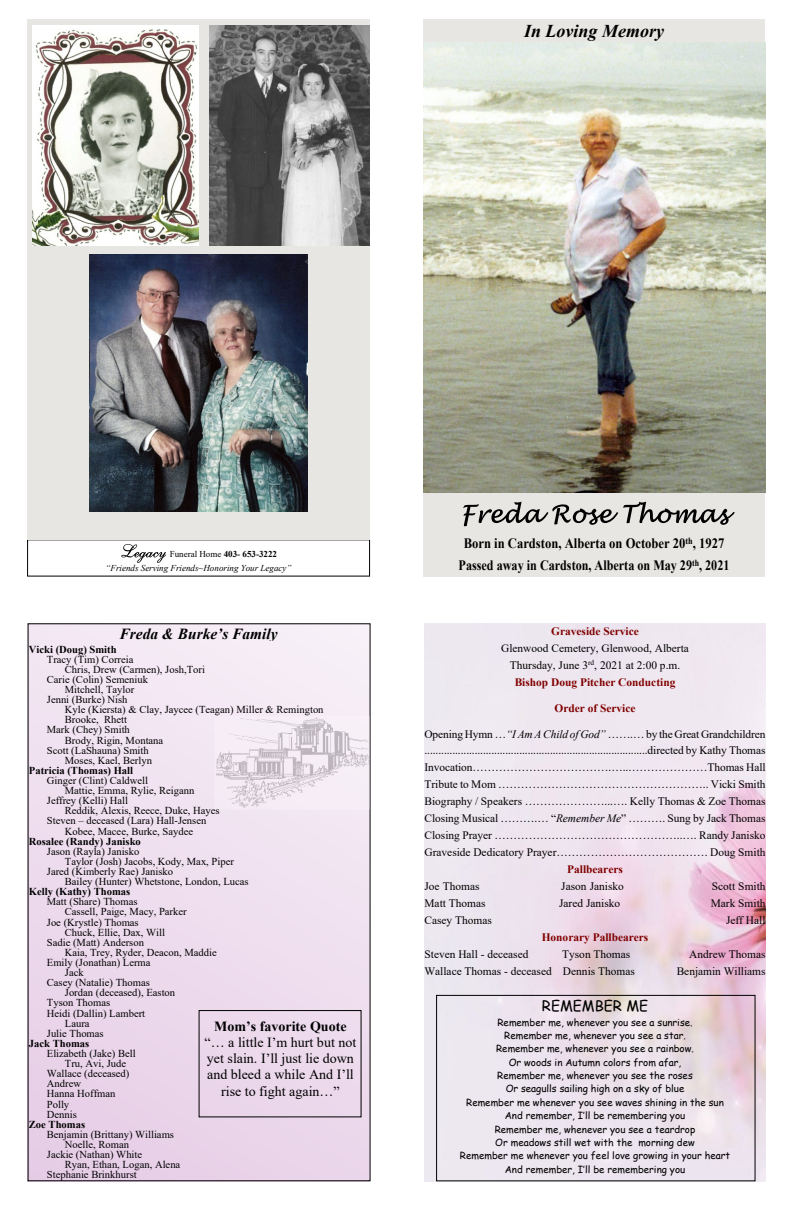
<style>
.page{position:relative;width:792px;height:1224px;background:#fff}
.page>*{position:absolute;margin:0;border:0;box-sizing:border-box;transform-origin:0 0}
.t1{font:italic 700 18px "Times New Roman";color:#000}
.t2{font:italic 700 15.4px "Times New Roman";color:#000}
.t3{font:14.5px "Comic Sans MS";color:#000}
.t4{font:700 14.3px/22.2px "Times New Roman";color:#000;text-align:center;scale:.88 1}
.t5{font:14px/16.1px "Times New Roman";color:#000;text-align:center}
.t6{font:700 14px "Times New Roman";color:#000}
.t7{font:11.4px/17px "Times New Roman";color:#000;text-align:center}
.t8{font:700 11.4px "Times New Roman";color:#800000}
.t9{font:10.6px "Times New Roman";color:#000}
.t10{font:700 10.6px "Times New Roman";color:#000}
.t11{font:9.8px/13.4px "Comic Sans MS";color:#000;text-align:center}
.t12{font:italic 9px/14px "Times New Roman";color:#000}
.s1{font-style:normal}
.s2{font-weight:700;font-style:normal}
.s3{font-weight:700;color:#800000}
.s4{font-style:italic}
</style>
<div class="page">
<div style="left:423px;top:19px;width:342px;height:558px;background:#e7e6e3"></div>
<svg style="left:121px;top:544px;width:45px;height:19px"></svg>
<div style="left:27px;top:19px;width:343px;height:520px;background:#e7e6e3"></div>
<svg style="left:463px;top:502px;width:272px;height:24px"></svg>
<img style="left:424px;top:43px;width:342px;height:450px">
<img style="left:32px;top:25px;width:167px;height:221px">
<img style="left:210px;top:25px;width:159px;height:221px">
<img style="left:89px;top:255px;width:219px;height:257px">
<div style="left:28px;top:623px;width:342px;height:558px;background:linear-gradient(to bottom,#f5ecf5,#e7d0e7)"></div>
<img style="left:425px;top:624px;width:341px;height:557px">
<img style="left:214px;top:717px;width:156px;height:92px">
<div style="left:199px;top:1010px;width:163px;height:107px;border:1px solid #000"></div>
<div style="left:436px;top:995px;width:320px;height:186px;border:1px solid #000"></div>
<h1 class="t1" style="left:524px;top:25px;width:142px">In Loving Memory</h1>
<p class="t12" style="left:106px;top:548px;width:188px;text-indent:64px"><span class="s1">Funeral Home</span> <span class="s2">403- 653-3222 </span>“Friends Serving Friends~Honoring Your Legacy”</p>
<h3 class="t4" style="left:459px;top:533px;width:309px">Born in Cardston, Alberta on October 20<sup>th</sup>, 1927<br>Passed away in Cardston, Alberta on May 29<sup>th</sup>, 2021</h3>
<h2 class="t2" style="left:120px;top:628px;width:159px">Freda &amp; Burke’s Family</h2>
<p class="t8" style="left:551px;top:627px;width:89px">Graveside Service</p>
<p class="t7" style="left:501px;top:641px;width:189px">Glenwood Cemetery, Glenwood, Alberta<br>Thursday, June 3<sup>rd</sup>, 2021 at 2:00 p.m.<br><span class="s3">Bishop Doug Pitcher Conducting</span></p>
<p class="t8" style="left:555px;top:704px;width:83px">Order of Service</p>
<p class="t7" style="left:425px;top:726px;width:343px;text-align:justify">Opening Hymn …<span class="s4">“I Am A Child of God”</span> …….… by the Great Grandchildren ................................................................................directed by Kathy Thomas Invocation……………………………….…..…………………Thomas Hall Tribute to Mom ……………………………………………….. Vicki Smith Biography / Speakers …………………...…. Kelly Thomas &amp; Zoe Thomas Closing Musical ……….… “<span class="s4">Remember Me</span>” ………. Sung by Jack Thomas Closing Prayer …………………………………………..…. Randy Janisko Graveside Dedicatory Prayer…………………………………. Doug Smith</p>
<p class="t8" style="left:567px;top:866px;width:57px">Pallbearers</p>
<p class="t7" style="left:425px;top:879px;width:56px">Joe Thomas</p>
<p class="t7" style="left:561px;top:879px;width:64px">Jason Janisko</p>
<p class="t7" style="left:712px;top:879px;width:55px">Scott Smith</p>
<p class="t7" style="left:425px;top:896px;width:63px">Matt Thomas</p>
<p class="t7" style="left:559px;top:896px;width:63px">Jared Janisko</p>
<p class="t7" style="left:711px;top:896px;width:56px">Mark Smith</p>
<p class="t7" style="left:425px;top:913px;width:69px">Casey Thomas</p>
<p class="t7" style="left:726px;top:913px;width:41px">Jeff Hall</p>
<p class="t8" style="left:542px;top:933px;width:108px">Honorary Pallbearers</p>
<p class="t7" style="left:425px;top:947px;width:105px">Steven Hall - deceased</p>
<p class="t7" style="left:562px;top:947px;width:70px">Tyson Thomas</p>
<p class="t7" style="left:689px;top:947px;width:78px">Andrew Thomas</p>
<p class="t7" style="left:425px;top:964px;width:212px">Wallace Thomas - deceased Dennis Thomas</p>
<p class="t7" style="left:677px;top:964px;width:90px">Benjamin Williams</p>
<h3 class="t3" style="left:542px;top:999px;width:108px">REMEMBER ME</h3>
<p class="t11" style="left:460px;top:1016px;width:272px">Remember me, whenever you see a sunrise.<br>Remember me, whenever you see a star.<br>Remember me, whenever you see a rainbow.<br>Or woods in Autumn colors from afar,<br>Remember me, whenever you see the roses<br>Or seagulls sailing high on a sky of blue<br>Remember me whenever you see waves shining in the sun And remember, I’ll be remembering you<br>Remember me, whenever you see a teardrop<br>Or meadows still wet with the morning dew<br>Remember me whenever you feel love growing in your heart And remember, I’ll be remembering you</p>
<p class="t10" style="left:29px;top:645px;width:89px">Vicki (Doug) Smith</p>
<p class="t9" style="left:47px;top:655px;width:88px">Tracy (Tim) Correia</p>
<p class="t9" style="left:65px;top:665px;width:142px">Chris, Drew (Carmen), Josh,Tori</p>
<p class="t9" style="left:47px;top:676px;width:103px">Carie (Colin) Semeniuk</p>
<p class="t9" style="left:65px;top:686px;width:71px">Mitchell, Taylor</p>
<p class="t9" style="left:47px;top:696px;width:82px">Jenni (Burke) Nish</p>
<p class="t9" style="left:65px;top:706px;width:260px">Kyle (Kiersta) &amp; Clay, Jaycee (Teagan) Miller &amp; Remington</p>
<p class="t9" style="left:65px;top:716px;width:64px">Brooke, Rhett</p>
<p class="t9" style="left:47px;top:726px;width:85px">Mark (Chey) Smith</p>
<p class="t9" style="left:65px;top:736px;width:100px">Brody, Rigin, Montana</p>
<p class="t9" style="left:47px;top:746px;width:103px">Scott (LaShauna) Smith</p>
<p class="t9" style="left:65px;top:756px;width:89px">Moses, Kael, Berlyn</p>
<p class="t10" style="left:29px;top:767px;width:106px">Patricia (Thomas) Hall</p>
<p class="t9" style="left:47px;top:777px;width:103px">Ginger (Clint) Caldwell</p>
<p class="t9" style="left:65px;top:787px;width:131px">Mattie, Emma, Rylie, Reigann</p>
<p class="t9" style="left:47px;top:797px;width:83px">Jeffrey (Kelli) Hall</p>
<p class="t9" style="left:65px;top:807px;width:156px">Reddik, Alexis, Reece, Duke, Hayes</p>
<p class="t9" style="left:47px;top:817px;width:161px">Steven – deceased (Lara) Hall-Jensen</p>
<p class="t9" style="left:65px;top:827px;width:130px">Kobee, Macee, Burke, Saydee</p>
<p class="t10" style="left:29px;top:838px;width:114px">Rosalee (Randy) Janisko</p>
<p class="t9" style="left:47px;top:847px;width:94px">Jason (Rayla) Janisko</p>
<p class="t9" style="left:65px;top:858px;width:171px">Taylor (Josh) Jacobs, Kody, Max, Piper</p>
<p class="t9" style="left:47px;top:868px;width:128px">Jared (Kimberly Rae) Janisko</p>
<p class="t9" style="left:65px;top:878px;width:185px">Bailey (Hunter) Whetstone, London, Lucas</p>
<p class="t10" style="left:29px;top:888px;width:103px">Kelly (Kathy) Thomas</p>
<p class="t9" style="left:47px;top:898px;width:92px">Matt (Share) Thomas</p>
<p class="t9" style="left:65px;top:908px;width:123px">Cassell, Paige, Macy, Parker</p>
<p class="t9" style="left:47px;top:918px;width:93px">Joe (Krystle) Thomas</p>
<p class="t9" style="left:65px;top:928px;width:102px">Chuck, Ellie, Dax, Will</p>
<p class="t9" style="left:47px;top:938px;width:99px">Sadie (Matt) Anderson</p>
<p class="t9" style="left:65px;top:949px;width:153px">Kaia, Trey, Ryder, Deacon, Maddie</p>
<p class="t9" style="left:47px;top:959px;width:105px">Emily (Jonathan) Lerma</p>
<p class="t9" style="left:65px;top:969px;width:20px">Jack</p>
<p class="t9" style="left:47px;top:979px;width:104px">Casey (Natalie) Thomas</p>
<p class="t9" style="left:65px;top:989px;width:112px">Jordan (deceased), Easton</p>
<p class="t9" style="left:47px;top:999px;width:65px">Tyson Thomas</p>
<p class="t9" style="left:47px;top:1009px;width:100px">Heidi (Dallin) Lambert</p>
<p class="t9" style="left:65px;top:1019px;width:26px">Laura</p>
<p class="t9" style="left:47px;top:1029px;width:58px">Julie Thomas</p>
<p class="t10" style="left:29px;top:1040px;width:62px">Jack Thomas</p>
<p class="t9" style="left:47px;top:1050px;width:90px">Elizabeth (Jake) Bell</p>
<p class="t9" style="left:65px;top:1060px;width:63px">Tru, Avi, Jude</p>
<p class="t9" style="left:47px;top:1070px;width:84px">Wallace (deceased)</p>
<p class="t9" style="left:47px;top:1080px;width:36px">Andrew</p>
<p class="t9" style="left:47px;top:1090px;width:70px">Hanna Hoffman</p>
<p class="t9" style="left:47px;top:1100px;width:24px">Polly</p>
<p class="t9" style="left:47px;top:1110px;width:32px">Dennis</p>
<p class="t10" style="left:29px;top:1121px;width:58px">Zoe Thomas</p>
<p class="t9" style="left:47px;top:1131px;width:129px">Benjamin (Brittany) Williams</p>
<p class="t9" style="left:65px;top:1141px;width:66px">Noelle, Roman</p>
<p class="t9" style="left:47px;top:1151px;width:97px">Jackie (Nathan) White</p>
<p class="t9" style="left:65px;top:1161px;width:117px">Ryan, Ethan, Logan, Alena</p>
<p class="t9" style="left:47px;top:1171px;width:91px">Stephanie Brinkhurst</p>
<h3 class="t6" style="left:214px;top:1022px;width:134px">Mom’s favorite Quote</h3>
<h3 class="t5" style="left:205px;top:1036px;width:153px">“… a little I’m hurt but not yet slain. I’ll just lie down and bleed a while And I’ll rise to fight again…”</h3>
</div>
